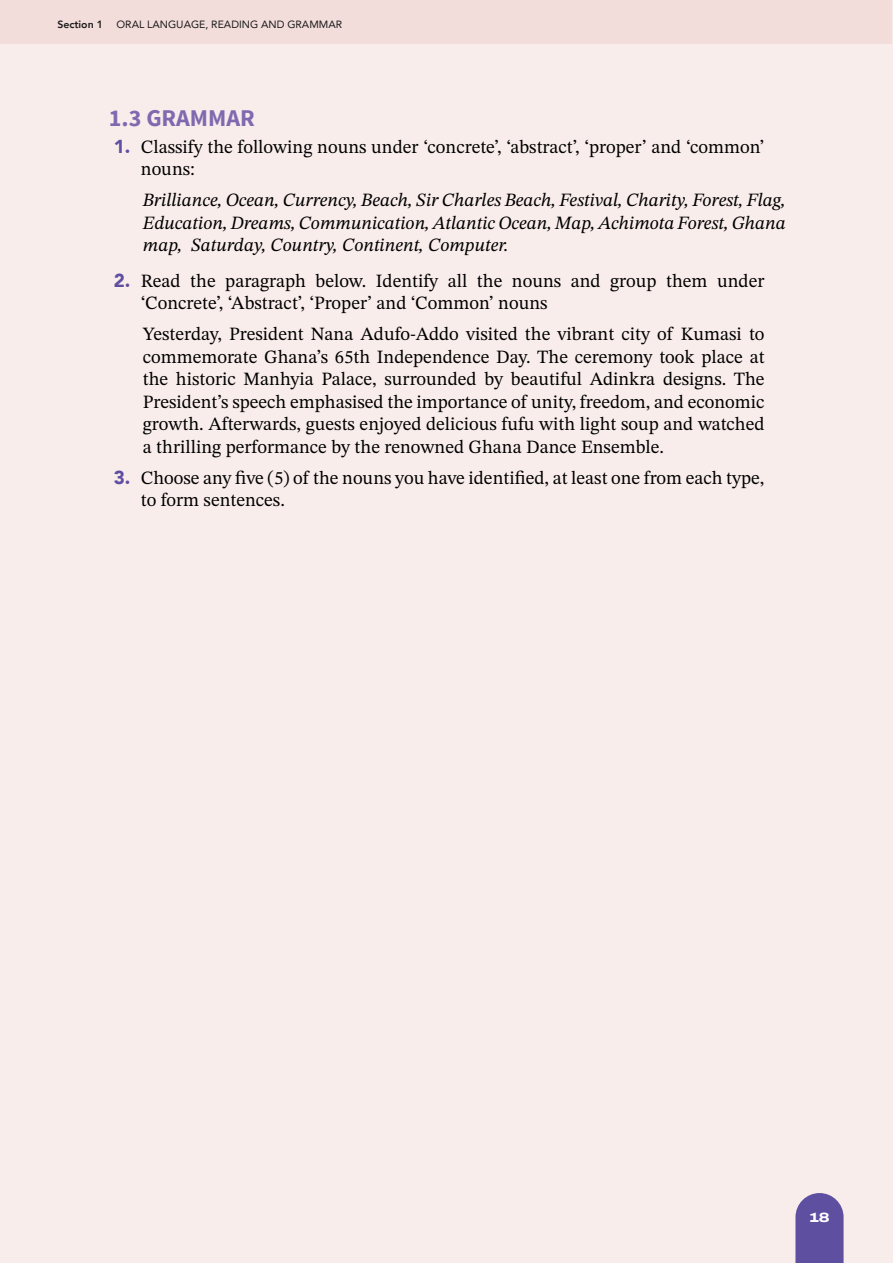
<style>
.page{position:relative;width:893px;height:1263px;background:#f9edec}
.page>*{position:absolute;margin:0;border:0;box-sizing:border-box;transform-origin:0 0}
.t1{font:700 24px "Source Sans Pro";color:#7f6aaf}
.t2{font:18.75px/22.5px "STIX Two Text";color:#000}
.t3{font:italic 18.75px/22.5px "STIX Two Text";color:#000;text-align:justify}
.t4{font:800 13.5px "Archivo Expanded";color:#fff}
.t5{font:10.5px "Avenir";color:#1a1a1a}
.t6{font:800 10.5px "Avenir";color:#1a1a1a}
.s1{font-family:"Avenir";font-weight:900;color:#5f4fa1}
</style>
<div class="page">
<svg style="left:795px;top:1193px;width:49px;height:70px;background:#6d5da7"></svg>
<div style="left:0;top:0;width:891px;height:44px;background:#f3dddb"></div>
<p class="t6" style="left:57px;top:17px;width:47px">Section 1</p>
<p class="t5" style="left:117px;top:16px;width:227px">ORAL LANGUAGE, READING AND GRAMMAR</p>
<p class="t1" style="left:109px;top:103px;width:148px">1.3 GRAMMAR</p>
<p class="t2" style="left:141px;top:135px;width:625px;text-indent:-27px"><span class="s1">1.</span> Classify the following nouns under ‘concrete’, ‘abstract’, ‘proper’ and ‘common’ nouns:</p>
<p class="t3" style="left:143px;top:189px;width:644px">Brilliance, Ocean, Currency, Beach, Sir Charles Beach, Festival, Charity, Forest, Flag, Education, Dreams, Communication, Atlantic Ocean, Map, Achimota Forest, Ghana map, Saturday, Country, Continent, Computer.</p>
<p class="t2" style="left:141px;top:269px;width:625px;text-indent:-27px"><span class="s1">2.</span> Read the paragraph below. Identify all the nouns and group them under ‘Concrete’, ‘Abstract’, ‘Proper’ and ‘Common’ nouns</p>
<p class="t2" style="left:143px;top:322px;width:623px;text-align:justify">Yesterday, President Nana Adufo-Addo visited the vibrant city of Kumasi to commemorate Ghana’s 65th Independence Day. The ceremony took place at the historic Manhyia Palace, surrounded by beautiful Adinkra designs. The President’s speech emphasised the importance of unity, freedom, and economic growth. Afterwards, guests enjoyed delicious fufu with light soup and watched a thrilling performance by the renowned Ghana Dance Ensemble.</p>
<p class="t2" style="left:141px;top:466px;width:625px;text-indent:-27px"><span class="s1">3.</span> Choose any five (5) of the nouns you have identified, at least one from each type, to form sentences.</p>
<p class="t4" style="left:809px;top:1207px;width:22px">18</p>
</div>
